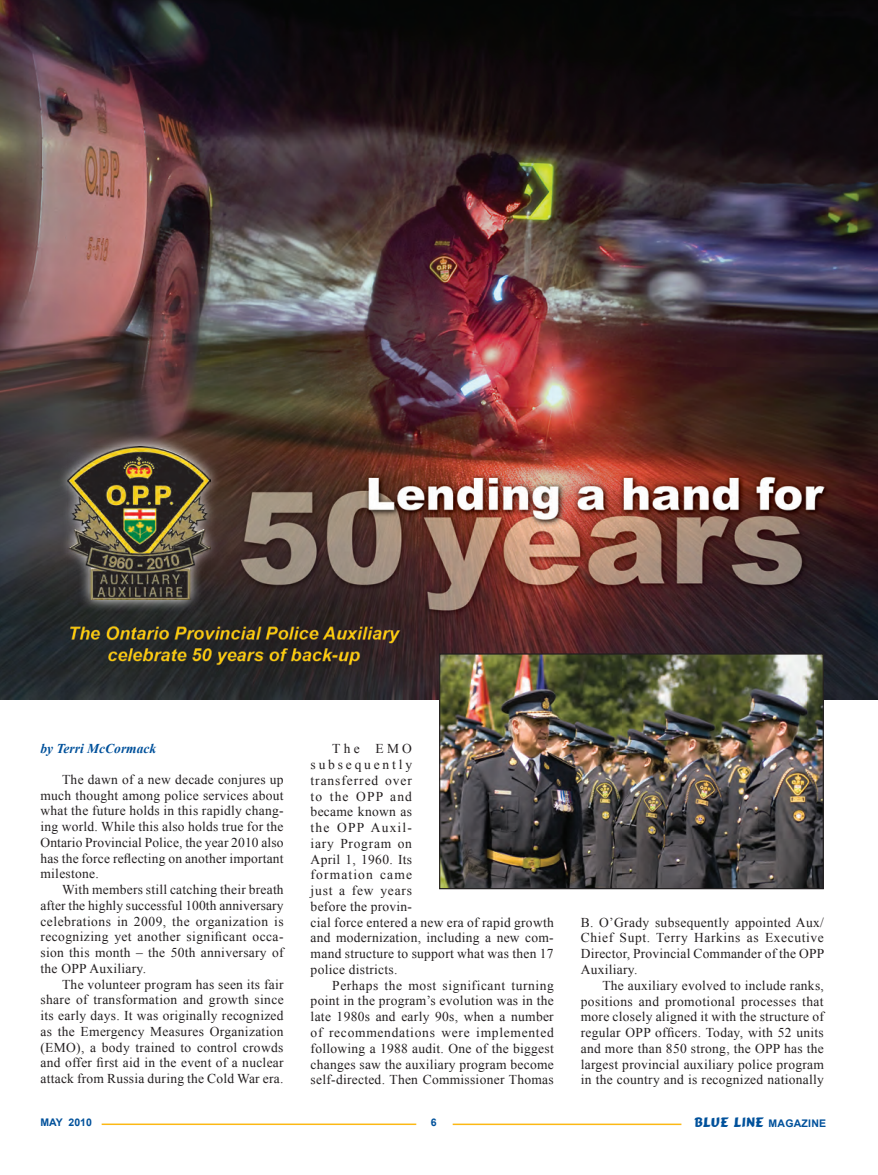
<style>
.page{position:relative;width:878px;height:1175px;background:#fff}
.page>*{position:absolute;margin:0;border:0;box-sizing:border-box;transform-origin:0 0}
.t1{font:13.5px/15.8px "Times New Roman";letter-spacing:.02em;color:#231f20;text-align:justify}
.t2{font:13.5px "Comic";letter-spacing:.02em;color:#01519b}
.t3{font:italic 700 13.5px "Times New Roman";color:#01519b}
.t4{font:700 10.5px "Arial";color:#01519b}
.s1{font-family:"Arial";font-weight:700;font-size:10.5px}
</style>
<div class="page">
<hr style="left:102px;top:1123px;width:314px;height:2px;background:#fcb814">
<hr style="left:452px;top:1123px;width:229px;height:2px;background:#fcb814">
<img style="left:0;top:0;width:878px;height:700px">
<img style="left:441px;top:655px;width:380px;height:232px">
<div style="left:439px;top:653px;width:384px;height:236px;border:1px solid #231f20"></div>
<svg style="left:55px;top:433px;width:164px;height:179px;background:#473f3d"></svg>
<img style="left:68px;top:446px;width:142px;height:154px">
<p class="t3" style="left:40px;top:739px;width:117px">by Terri McCormack</p>
<p class="t1" style="left:40px;top:771px;width:245px;text-indent:22px">The dawn of a new decade conjures up much thought among police services about what the future holds in this rapidly chang&shy;ing world. While this also holds true for the Ontario Provincial Police, the year 2010 also has the force reflecting on another important milestone.</p>
<p class="t1" style="left:40px;top:881px;width:245px;text-indent:22px">With members still catching their breath after the highly successful 100th anniversary celebrations in 2009, the organization is recognizing yet another significant occa&shy;sion this month – the 50th anniversary of the OPP Auxiliary.</p>
<p class="t1" style="left:40px;top:976px;width:245px;text-indent:22px">The volunteer program has seen its fair share of transformation and growth since its early days. It was originally recognized as the Emergency Measures Organization (EMO), a body trained to control crowds and offer first aid in the event of a nuclear attack from Russia during the Cold War era.</p>
<p class="t1" style="left:310px;top:740px;width:245px;text-align:left;text-indent:22px">The EMO<br>subsequently<br>transferred over<br>to the OPP and<br>became known as<br>the OPP Auxil-<br>iary Program on<br>April 1, 1960. Its<br>formation came<br>just a few years<br>before the provin-<br>cial force entered a new era of rapid growth and modernization, including a new com&shy;mand structure to support what was then 17 police districts.</p>
<p class="t1" style="left:310px;top:977px;width:245px;text-indent:22px">Perhaps the most significant turning point in the program’s evolution was in the late 1980s and early 90s, when a number of recommendations were implemented following a 1988 audit. One of the biggest changes saw the auxiliary program become self-directed. Then Commissioner Thomas</p>
<p class="t1" style="left:580px;top:914px;width:245px">B. O’Grady subsequently appointed Aux/ Chief Supt. Terry Harkins as Executive Director, Provincial Commander of the OPP Auxiliary.</p>
<p class="t1" style="left:580px;top:977px;width:245px;text-indent:22px">The auxiliary evolved to include ranks, positions and promotional processes that more closely aligned it with the structure of regular OPP officers. Today, with 52 units and more than 850 strong, the OPP has the largest provincial auxiliary police program in the country and is recognized nationally</p>
<p class="t4" style="left:41px;top:1115px;width:53px">MAY 2010</p>
<p class="t4" style="left:431px;top:1115px;width:7px">6</p>
<p class="t2" style="left:694px;top:1113px;width:133px">BLUE LINE <span class="s1">MAGAZINE</span></p>
</div>
